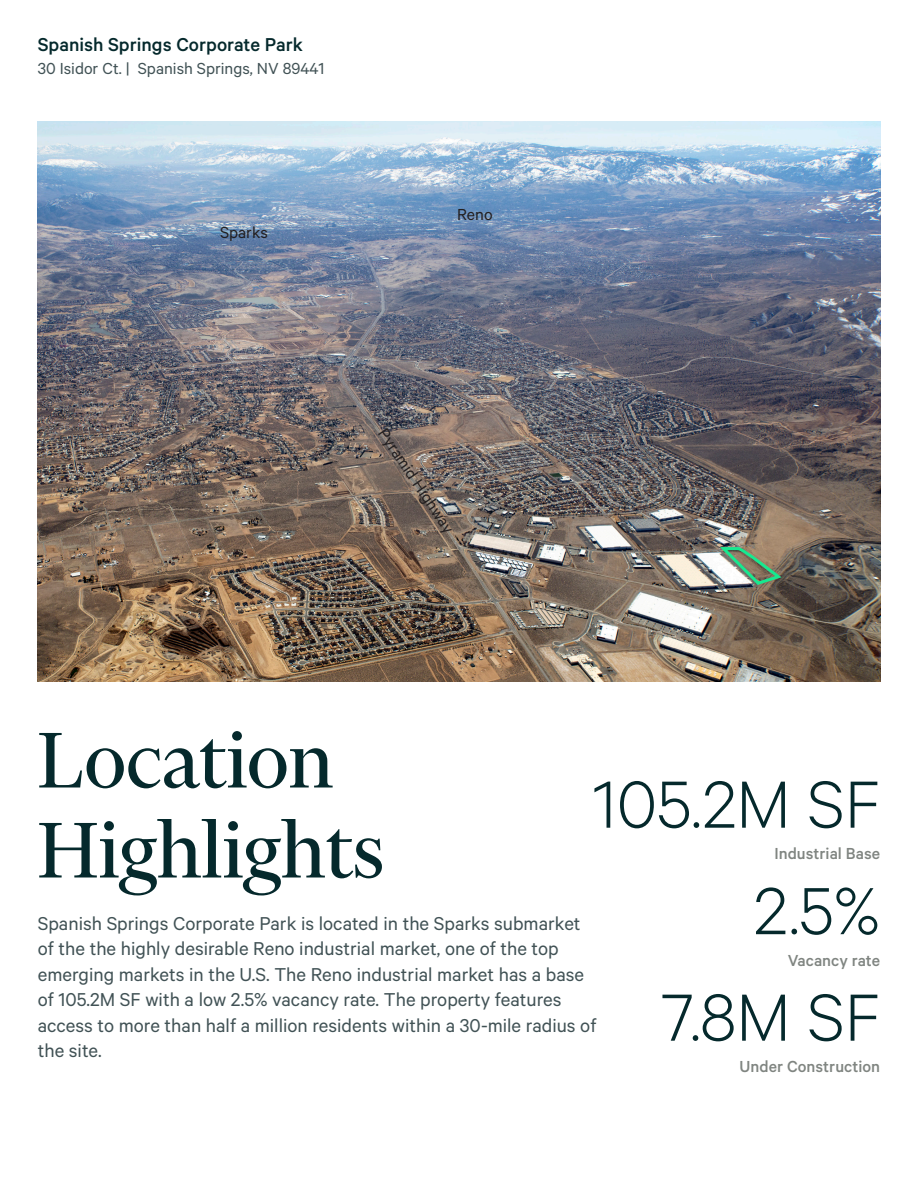
<style>
.page{position:relative;width:918px;height:1188px;background:#fff}
.page>*{position:absolute;margin:0;border:0;box-sizing:border-box;transform-origin:0 0}
.Heading_Large{font:90px/90px "Financier Display";color:#05292c}
.Callout_Medium{font:300 75px "Calibre";color:#05292c}
.Subheading_Large{font:21px/25.5px "Calibre";color:#415255}
.t1{font:500 21px "Calibre";color:#05292c}
.Callout_Description{font:500 18px "Calibre";color:#808581}
.t2{font:18px "Calibre";color:#415255}
.t3{font:18px "Calibre";color:#231f20}
</style>
<div class="page">
<img style="left:38px;top:122px;width:842px;height:560px">
<svg style="left:719px;top:544px;width:62px;height:43px"></svg>
<p class="t1" style="left:38px;top:33px;width:267px">Spanish Springs Corporate Park</p>
<p class="t2" style="left:38px;top:58px;width:288px">30 Isidor Ct. | Spanish Springs, NV 89441</p>
<p class="t3" style="left:220px;top:222px;width:49px">Sparks</p>
<p class="t3" style="left:457px;top:204px;width:37px">Reno</p>
<p class="t3" style="left:391px;top:424px;width:123px;rotate:56deg">Pyramid Highway</p>
<p class="Heading_Large" style="left:38px;top:715px;width:348px">Location<br>Highlights</p>
<p class="Subheading_Large" style="left:38px;top:910px;width:560px">Spanish Springs Corporate Park is located in the Sparks submarket of the the highly desirable Reno industrial market, one of the top emerging markets in the U.S. The Reno industrial market has a base of 105.2M SF with a low 2.5% vacancy rate. The property features access to more than half a million residents within a 30-mile radius of the site.</p>
<p class="Callout_Medium" style="left:592px;top:761px;width:290px">105.2M SF</p>
<p class="Callout_Description" style="left:774px;top:843px;width:107px">Industrial Base</p>
<p class="Callout_Medium" style="left:754px;top:867px;width:128px">2.5%</p>
<p class="Callout_Description" style="left:788px;top:950px;width:94px">Vacancy rate</p>
<p class="Callout_Medium" style="left:661px;top:974px;width:221px">7.8M SF</p>
<p class="Callout_Description" style="left:740px;top:1056px;width:142px">Under Construction</p>
</div>
